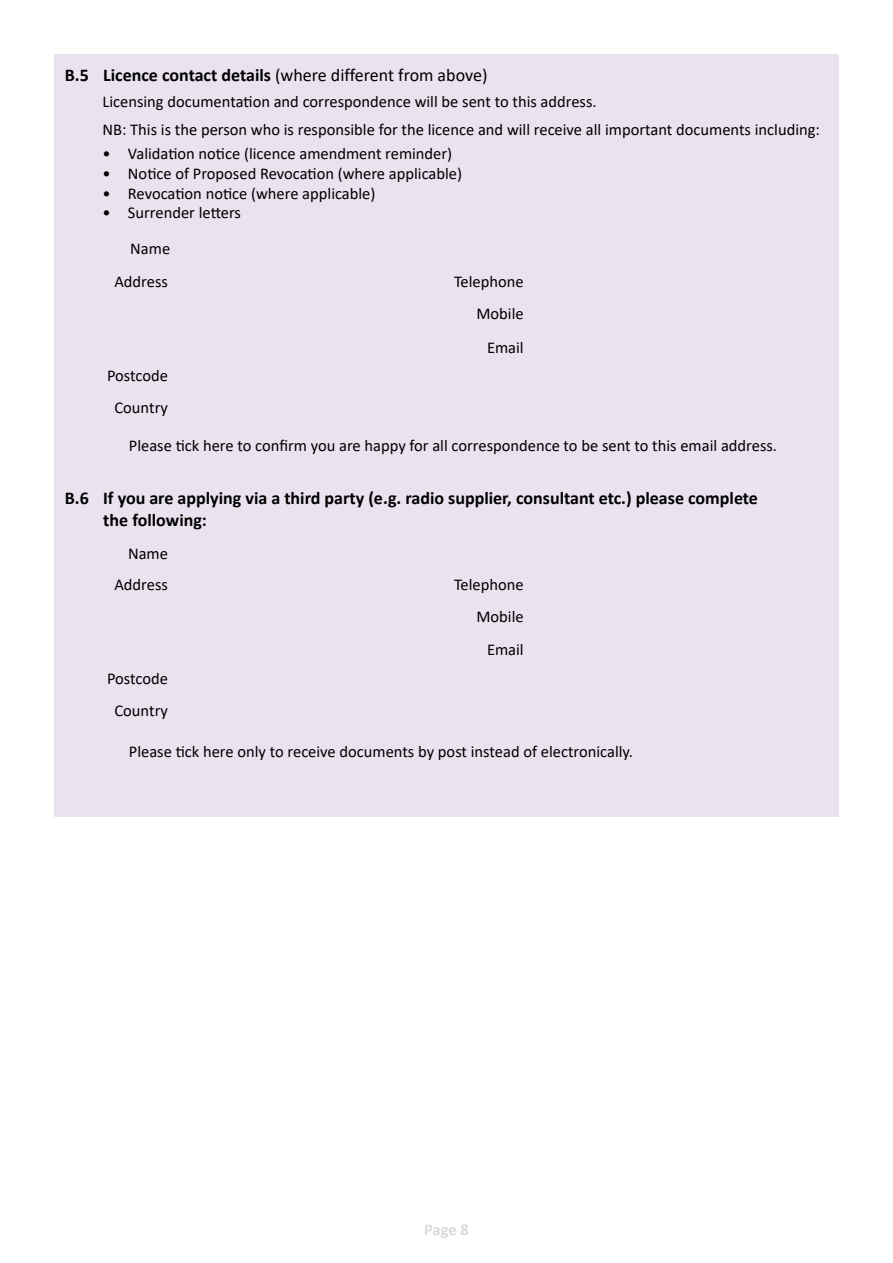
<style>
.page{position:relative;width:893px;height:1263px;background:#fff}
.page>*{position:absolute;margin:0;border:0;box-sizing:border-box;transform-origin:0 0}
.t1{font:700 18px/21.6px "Calibri";color:#000}
.p_-_question_-_12pt{font:18px "Calibri";color:#000}
.p_-_question_field{font:16.5px/32.2px "Calibri";color:#000;text-align:right}
.t2{font:700 16.5px "Calibri";color:#dadada}
.s1{font-weight:700}
</style>
<div class="page">
<div style="left:54px;top:54px;width:785px;height:762px;background:#eae3ef"></div>
<h3 class="p_-_question_-_12pt" style="left:65px;top:62px;width:424px"><span class="s1">B.5 Licence contact details</span> (where different from above)</h3>
<p class="p_-_question_field" style="left:102px;top:85px;width:496px">Licensing documentation and correspondence will be sent to this address.</p>
<p class="p_-_question_field" style="left:102px;top:113px;width:719px">NB: This is the person who is responsible for the licence and will receive all important documents including:</p>
<p class="p_-_question_field" style="left:102px;top:137px;width:351px">• Validation notice (licence amendment reminder)</p>
<p class="p_-_question_field" style="left:102px;top:157px;width:361px">• Notice of Proposed Revocation (where applicable)</p>
<p class="p_-_question_field" style="left:102px;top:177px;width:275px">• Revocation notice (where applicable)</p>
<p class="p_-_question_field" style="left:102px;top:196px;width:140px">• Surrender letters</p>
<p class="p_-_question_field" style="left:130px;top:232px;width:41px">Name</p>
<p class="p_-_question_field" style="left:114px;top:265px;width:55px">Address</p>
<p class="p_-_question_field" style="left:454px;top:265px;width:71px">Telephone</p>
<p class="p_-_question_field" style="left:476px;top:297px;width:49px">Mobile</p>
<p class="p_-_question_field" style="left:487px;top:331px;width:38px">Email</p>
<p class="p_-_question_field" style="left:107px;top:359px;width:62px">Postcode</p>
<p class="p_-_question_field" style="left:114px;top:391px;width:55px">Country</p>
<p class="p_-_question_field" style="left:129px;top:429px;width:650px">Please tick here to confirm you are happy for all correspondence to be sent to this email address.</p>
<p class="t1" style="left:103px;top:487px;width:656px;text-indent:-38px">B.6 If you are applying via a third party (e.g. radio supplier, consultant etc.) please complete the following:</p>
<p class="p_-_question_field" style="left:114px;top:537px;width:55px;line-height:31px">Name<br>Address</p>
<p class="p_-_question_field" style="left:454px;top:568px;width:71px">Telephone<br>Mobile<br>Email</p>
<p class="p_-_question_field" style="left:107px;top:662px;width:62px;text-align:center">Postcode<br>Country</p>
<p class="p_-_question_field" style="left:129px;top:735px;width:506px">Please tick here only to receive documents by post instead of electronically.</p>
<p class="t2" style="left:424px;top:1218px;width:46px">Page 8</p>
</div>
